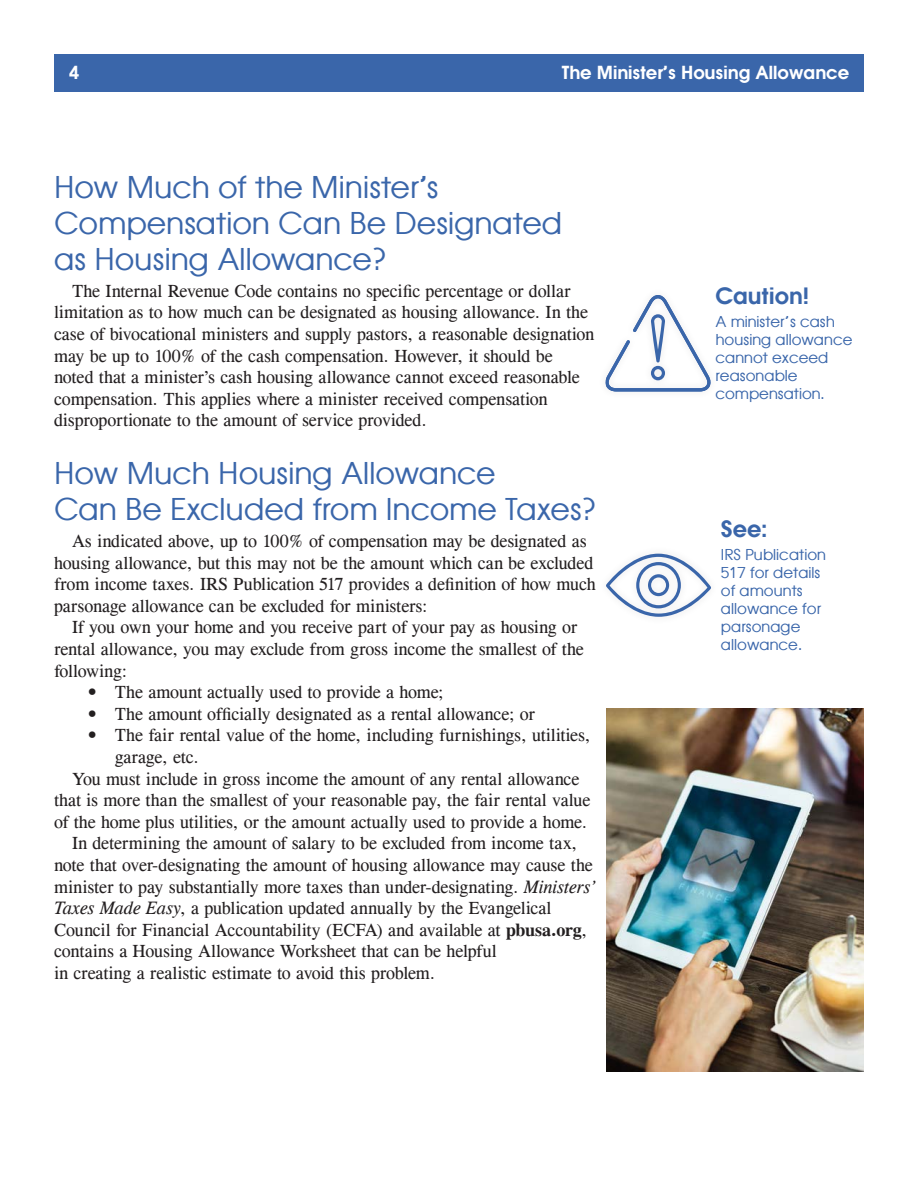
<style>
.page{position:relative;width:918px;height:1188px;background:#fff}
.page>*{position:absolute;margin:0;border:0;box-sizing:border-box;transform-origin:0 0}
.main_head{font:30px/36px "Atlanta";color:#3a66aa}
.Pull_Quote_Head{font:600 22.5px "Atlanta";letter-spacing:.005em;color:#3a66aa}
.text{font:18px/21.6px "CG Times";letter-spacing:-.005em;color:#231f20}
.t1{font:600 18px "Atlanta";color:#fff}
.Pull_Quote{font:15px/18px "Atlanta";color:#3a66aa}
.s1{font-style:italic}
.s2{font-weight:700}
</style>
<div class="page">
<div style="left:54px;top:54px;width:810px;height:37px;background:#3a66aa"></div>
<svg style="left:605px;top:295px;width:106px;height:97px"></svg>
<svg style="left:606px;top:554px;width:105px;height:63px"></svg>
<img style="left:606px;top:708px;width:258px;height:363px">
<p class="t1" style="left:69px;top:60px;width:12px">4</p>
<p class="t1" style="left:562px;top:60px;width:289px">The Minister’s Housing Allowance</p>
<p class="main_head" style="left:54px;top:167px;width:510px">How Much of the Minister’s<br>Compensation Can Be Designated as Housing Allowance?</p>
<p class="text" style="left:54px;top:280px;width:542px;text-indent:18px">The Internal Revenue Code contains no specific percentage or dollar limitation as to how much can be designated as housing allowance. In the case of bivocational ministers and supply pastors, a reasonable designation may be up to 100% of the cash compensation. However, it should be noted that a minister’s cash housing allowance cannot exceed reasonable compensation. This applies where a minister received compensation disproportionate to the amount of service provided.</p>
<p class="main_head" style="left:54px;top:454px;width:544px">How Much Housing Allowance<br>Can Be Excluded from Income Taxes?</p>
<p class="text" style="left:54px;top:530px;width:543px;text-indent:18px">As indicated above, up to 100% of compensation may be designated as housing allowance, but this may not be the amount which can be excluded from income taxes. IRS Publication 517 provides a definition of how much parsonage allowance can be excluded for ministers:</p>
<p class="text" style="left:54px;top:617px;width:531px;text-indent:18px">If you own your home and you receive part of your pay as housing or rental allowance, you may exclude from gross income the smallest of the following:</p>
<p class="text" style="left:88px;top:681px;width:358px">• The amount actually used to provide a home;</p>
<p class="text" style="left:88px;top:703px;width:449px">• The amount officially designated as a rental allowance; or</p>
<p class="text" style="left:115px;top:725px;width:477px;text-indent:-27px">• The fair rental value of the home, including furnishings, utilities, garage, etc.</p>
<p class="text" style="left:54px;top:768px;width:538px;text-align:center">You must include in gross income the amount of any rental allowance that is more than the smallest of your reasonable pay, the fair rental value of the home plus utilities, or the amount actually used to provide a home.</p>
<p class="text" style="left:54px;top:833px;width:543px;text-indent:18px">In determining the amount of salary to be excluded from income tax, note that over-designating the amount of housing allowance may cause the minister to pay substantially more taxes than under-designating. <span class="s1">Ministers’ Taxes Made Easy</span>, a publication updated annually by the Evangelical Council for Financial Accountability (ECFA) and available at <span class="s2">pbusa.org</span>, contains a Housing Allowance Worksheet that can be helpful<br>in creating a realistic estimate to avoid this problem.</p>
<p class="Pull_Quote_Head" style="left:715px;top:280px;width:95px">Caution!</p>
<p class="Pull_Quote" style="left:715px;top:312px;width:139px">A minister’s cash housing allowance cannot exceed reasonable compensation.</p>
<p class="Pull_Quote_Head" style="left:721px;top:513px;width:48px">See:</p>
<p class="Pull_Quote" style="left:721px;top:545px;width:107px">IRS Publication<br>517 for details of amounts allowance for parsonage allowance.</p>
</div>
